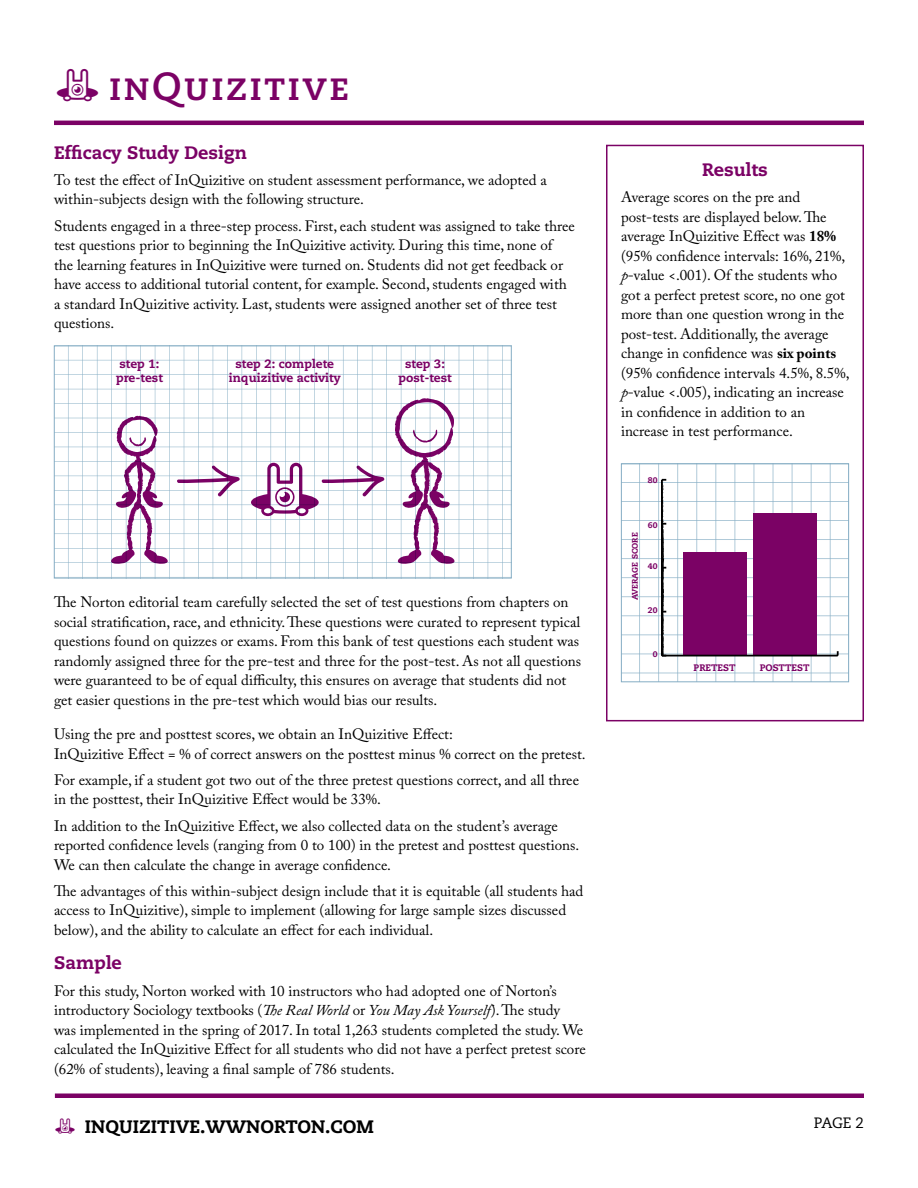
<style>
.page{position:relative;width:918px;height:1188px;background:#fff}
.page>*{position:absolute;margin:0;border:0;box-sizing:border-box;transform-origin:0 0}
.t1{font:48px "Norton College Logos Six";color:#7b0265}
.t2{font:800 18px "Caecilia";color:#7b0265}
.t3{font:800 18px "Caecilia";color:#000}
.t4{font:15px/19.5px "Adobe Caslon Pro";color:#000}
.t5{font:15px "Caecilia";color:#000}
.t6{font:800 12px/13.5px "Caecilia";color:#7b0265;text-align:center}
.t7{font:800 9.45px "Caecilia";color:#7b0265}
.t8{font:800 8.1px "Caecilia";color:#7b0265}
.s1{font-style:italic}
.s2{font-weight:700}
.s3{font-family:"Norton College Logos Six";font-weight:400;font-size:22.5px;color:#7b0265}
</style>
<div class="page">
<hr style="left:54px;top:121px;width:810px;height:4px;background:#7b0265">
<hr style="left:55px;top:1094px;width:809px;height:4px;background:#7b0265">
<div style="left:606px;top:145px;width:258px;height:576px;border:2px solid #7b0265"></div>
<svg style="left:623px;top:466px;width:224px;height:214px"></svg>
<div style="left:621px;top:464px;width:228px;height:218px;border:1px solid #85adc4"></div>
<svg style="left:56px;top:348px;width:454px;height:228px"></svg>
<div style="left:54px;top:346px;width:458px;height:232px;border:1px solid #85adc4"></div>
<svg style="left:177px;top:466px;width:63px;height:30px"></svg>
<svg style="left:251px;top:463px;width:133px;height:53px"></svg>
<svg style="left:109px;top:416px;width:60px;height:148px"></svg>
<svg style="left:395px;top:398px;width:61px;height:166px"></svg>
<div style="left:753px;top:513px;width:63px;height:143px;background:#7b0265"></div>
<div style="left:683px;top:552px;width:63px;height:104px;background:#7b0265"></div>
<hr style="left:662px;top:655px;width:176px;height:1px;background:#000">
<svg style="left:661px;top:479px;width:5px;height:177px"></svg>
<h1 class="t1" style="left:54px;top:47px;width:298px">HIJK</h1>
<p class="t2" style="left:54px;top:141px;width:195px">Efficacy Study Design</p>
<p class="t4" style="left:54px;top:170px;width:494px">To test the effect of InQuizitive on student assessment performance, we adopted a within-subjects design with the following structure.</p>
<p class="t4" style="left:54px;top:216px;width:523px">Students engaged in a three-step process. First, each student was assigned to take three test questions prior to beginning the InQuizitive activity. During this time, none of the learning features in InQuizitive were turned on. Students did not get feedback or have access to additional tutorial content, for example. Second, students engaged with a standard InQuizitive activity. Last, students were assigned another set of three test questions.</p>
<p class="t6" style="left:116px;top:357px;width:48px;text-align:left">step 1: pre-test</p>
<p class="t6" style="left:229px;top:357px;width:114px">step 2: complete inquizitive activity</p>
<p class="t6" style="left:398px;top:357px;width:55px">step 3: post-test</p>
<p class="t4" style="left:54px;top:592px;width:529px">The Norton editorial team carefully selected the set of test questions from chapters on social stratification, race, and ethnicity. These questions were curated to represent typical questions found on quizzes or exams. From this bank of test questions each student was randomly assigned three for the pre-test and three for the post-test. As not all questions were guaranteed to be of equal difficulty, this ensures on average that students did not get easier questions in the pre-test which would bias our results.</p>
<p class="t4" style="left:54px;top:724px;width:533px">Using the pre and posttest scores, we obtain an InQuizitive Effect:<br>InQuizitive Effect = % of correct answers on the posttest minus % correct on the pretest.</p>
<p class="t4" style="left:54px;top:770px;width:527px">For example, if a student got two out of the three pretest questions correct, and all three in the posttest, their InQuizitive Effect would be 33%.</p>
<p class="t4" style="left:54px;top:816px;width:527px">In addition to the InQuizitive Effect, we also collected data on the student’s average reported confidence levels (ranging from 0 to 100) in the pretest and posttest questions.<br>We can then calculate the change in average confidence.</p>
<p class="t4" style="left:54px;top:881px;width:531px">The advantages of this within-subject design include that it is equitable (all students had access to InQuizitive), simple to implement (allowing for large sample sizes discussed below), and the ability to calculate an effect for each individual.</p>
<p class="t2" style="left:54px;top:952px;width:69px">Sample</p>
<p class="t4" style="left:54px;top:981px;width:533px">For this study, Norton worked with 10 instructors who had adopted one of Norton’s introductory Sociology textbooks (<span class="s1">The Real World</span> or <span class="s1">You May Ask Yourself</span>). The study was implemented in the spring of 2017. In total 1,263 students completed the study. We calculated the InQuizitive Effect for all students who did not have a perfect pretest score (62% of students), leaving a final sample of 786 students.</p>
<p class="t2" style="left:702px;top:159px;width:67px">Results</p>
<p class="t4" style="left:621px;top:187px;width:230px">Average scores on the pre and post-tests are displayed below. The average InQuizitive Effect was <span class="s2">18% </span>(95% confidence intervals: 16%, 21%, <span class="s1">p</span>-value &lt;.001). Of the students who got a perfect pretest score, no one got more than one question wrong in the post-test. Additionally, the average change in confidence was <span class="s2">six points </span>(95% confidence intervals 4.5%, 8.5%, <span class="s1">p</span>-value &lt;.005), indicating an increase in confidence in addition to an increase in test performance.</p>
<p class="t8" style="left:648px;top:475px;width:11px">80</p>
<p class="t8" style="left:630px;top:600px;width:69px;rotate:-90deg">AVERAGE SCORE</p>
<p class="t8" style="left:648px;top:520px;width:11px">60</p>
<p class="t8" style="left:648px;top:561px;width:11px">40</p>
<p class="t8" style="left:648px;top:605px;width:11px">20</p>
<p class="t8" style="left:653px;top:649px;width:6px">0</p>
<p class="t7" style="left:694px;top:662px;width:43px">PRETEST</p>
<p class="t7" style="left:760px;top:662px;width:51px">POSTTEST</p>
<p class="t3" style="left:54px;top:1116px;width:321px"><span class="s3">H</span> INQUIZITIVE.WWNORTON.COM</p>
<p class="t5" style="left:814px;top:1115px;width:52px">PAGE 2</p>
</div>
